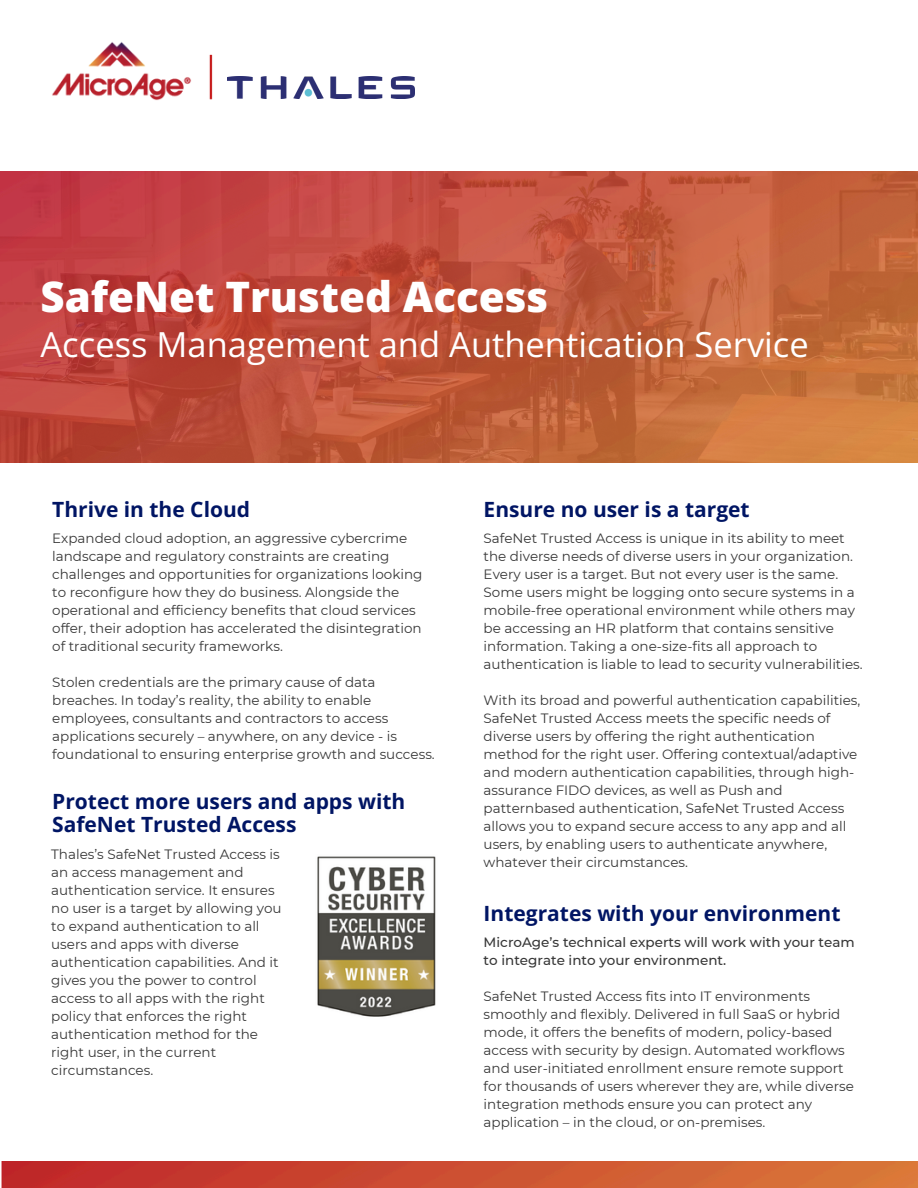
<style>
.page{position:relative;width:918px;height:1188px;background:#fff}
.page>*{position:absolute;margin:0;border:0;box-sizing:border-box;transform-origin:0 0}
.t1{font:800 42px "Open Sans";color:#fff}
.t2{font:34.5px "Open Sans";color:#fff}
.t3{font:700 21px/23.7px "Open Sans";color:#001564}
.t4{font:13.5px/18px "Montserrat";color:#373737}
.t5{font:500 13.5px/18px "Montserrat";color:#373737}
</style>
<div class="page">
<img style="left:0;top:171px;width:918px;height:291px">
<img style="left:2px;top:1161px;width:916px;height:27px">
<img style="left:317px;top:856px;width:119px;height:161px">
<img style="left:52px;top:42px;width:139px;height:59px">
<img style="left:228px;top:76px;width:187px;height:23px">
<img style="left:209px;top:54px;width:4px;height:46px">
<h2 class="t1" style="left:40px;top:267px;width:509px">SafeNet Trusted Access</h2>
<h2 class="t2" style="left:40px;top:320px;width:770px">Access Management and Authentication Service</h2>
<p class="t3" style="left:52px;top:497px;width:199px">Thrive in the Cloud</p>
<p class="t4" style="left:52px;top:529px;width:372px">Expanded cloud adoption, an aggressive cybercrime landscape and regulatory constraints are creating challenges and opportunities for organizations looking to reconfigure how they do business. Alongside the operational and efficiency benefits that cloud services offer, their adoption has accelerated the disintegration of traditional security frameworks.</p>
<h2 class="t4" style="left:52px;top:673px;width:384px">Stolen credentials are the primary cause of data breaches. In today’s reality, the ability to enable employees, consultants and contractors to access applications securely – anywhere, on any device - is foundational to ensuring enterprise growth and success.</h2>
<p class="t3" style="left:52px;top:789px;width:355px">Protect more users and apps with<br>SafeNet Trusted Access</p>
<h2 class="t4" style="left:51px;top:845px;width:232px">Thales’s SafeNet Trusted Access is an access management and authentication service. It ensures no user is a target by allowing you to expand authentication to all users and apps with diverse authentication capabilities. And it gives you the power to control access to all apps with the right policy that enforces the right authentication method for the right user, in the current circumstances.</h2>
<p class="t3" style="left:484px;top:497px;width:268px">Ensure no user is a target</p>
<p class="t4" style="left:484px;top:529px;width:381px">SafeNet Trusted Access is unique in its ability to meet the diverse needs of diverse users in your organization.<br>Every user is a target. But not every user is the same.<br>Some users might be logging onto secure systems in a mobile-free operational environment while others may be accessing an HR platform that contains sensitive information. Taking a one-size-fits all approach to authentication is liable to lead to security vulnerabilities.</p>
<p class="t4" style="left:484px;top:691px;width:378px">With its broad and powerful authentication capabilities, SafeNet Trusted Access meets the specific needs of diverse users by offering the right authentication method for the right user. Offering contextual/adaptive and modern authentication capabilities, through high&shy;assurance FIDO devices, as well as Push and patternbased authentication, SafeNet Trusted Access allows you to expand secure access to any app and all users, by enabling users to authenticate anywhere, whatever their circumstances.</p>
<h2 class="t3" style="left:484px;top:901px;width:358px">Integrates with your environment</h2>
<h3 class="t5" style="left:484px;top:933px;width:373px">MicroAge’s technical experts will work with your team to integrate into your environment.</h3>
<p class="t4" style="left:484px;top:987px;width:372px">SafeNet Trusted Access fits into IT environments smoothly and flexibly. Delivered in full SaaS or hybrid mode, it offers the benefits of modern, policy-based access with security by design. Automated workflows and user-initiated enrollment ensure remote support for thousands of users wherever they are, while diverse integration methods ensure you can protect any application – in the cloud, or on-premises.</p>
</div>
